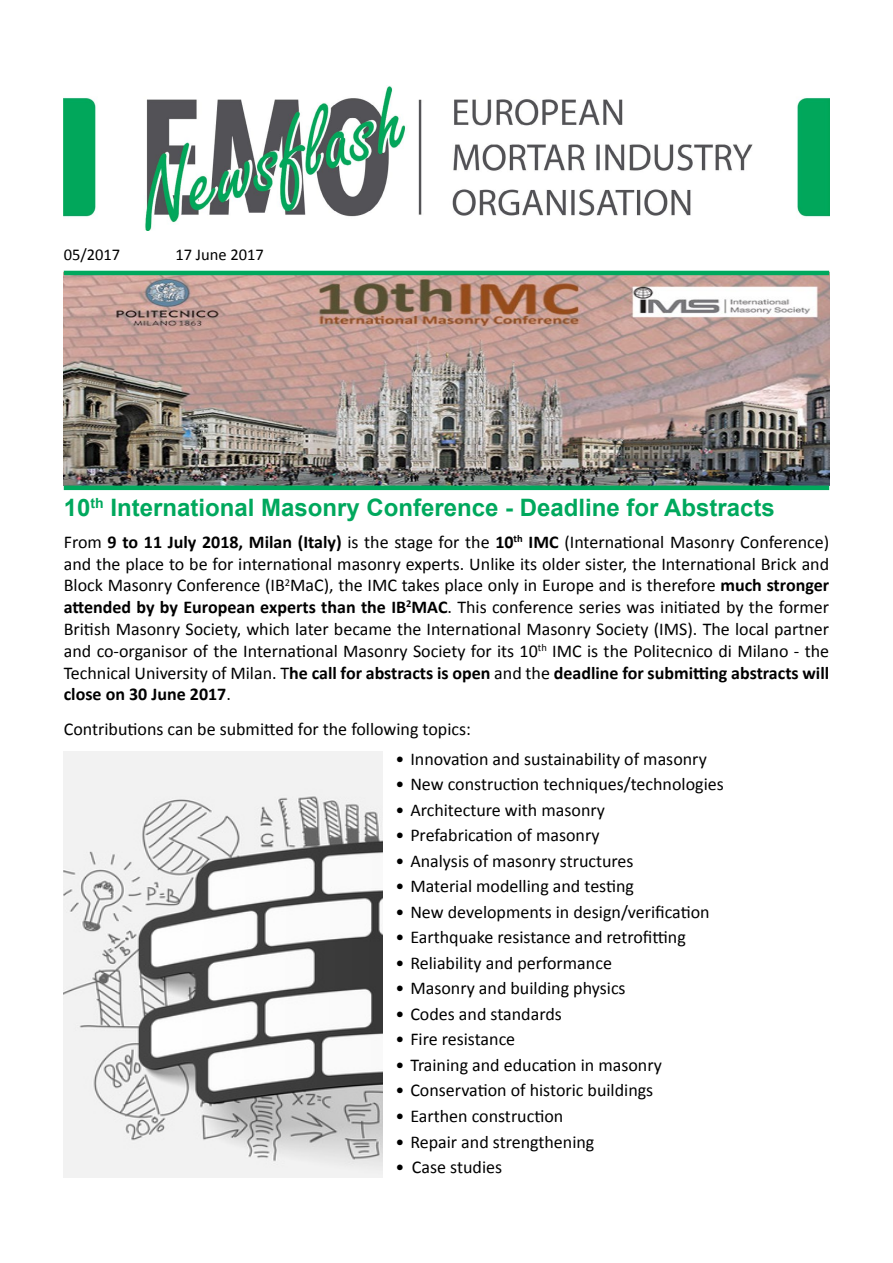
<style>
.page{position:relative;width:893px;height:1263px;background:#fff}
.page>*{position:absolute;margin:0;border:0;box-sizing:border-box;transform-origin:0 0}
.t1{font:700 24px "Arial";color:#00a85d}
.t2{font:18px/21.8px "Calibri";color:#000;text-align:justify}
.t3{font:16.5px "Calibri";color:#000}
.s1{font-weight:700}
</style>
<div class="page">
<img style="left:64px;top:86px;width:765px;height:144px">
<img style="left:64px;top:275px;width:765px;height:211px">
<img style="left:64px;top:751px;width:319px;height:427px">
<hr style="left:64px;top:271px;width:765px;height:4px;background:#00a85d">
<hr style="left:64px;top:486px;width:765px;height:4px;background:#00a85d">
<p class="t3" style="left:64px;top:244px;width:58px">05/2017</p>
<p class="t3" style="left:176px;top:244px;width:90px">17 June 2017</p>
<h1 class="t1" style="left:64px;top:492px;width:713px">10<sup>th</sup> International Masonry Conference - Deadline for Abstracts</h1>
<p class="t2" style="left:64px;top:530px;width:767px">From <span class="s1">9 to 11 July 2018, Milan (Italy)</span> is the stage for the <span class="s1">10</span><sup>th</sup> <span class="s1">IMC</span> (International Masonry Conference) and the place to be for international masonry experts. Unlike its older sister, the International Brick and Block Masonry Conference (IB<sup>2</sup>MaC), the IMC takes place only in Europe and is therefore <span class="s1">much stronger attended by by European experts than the IB</span><sup>2</sup><span class="s1">MAC</span>. This conference series was initiated by the former British Masonry Society, which later became the International Masonry Society (IMS). The local partner and co-organisor of the International Masonry Society for its 10<sup>th</sup> IMC is the Politecnico di Milano - the Technical University of Milan. T<span class="s1">he call for abstracts is open</span> and the <span class="s1">deadline for submitting abstracts will close on 30 June 2017</span>.</p>
<p class="t2" style="left:64px;top:717px;width:409px">Contributions can be submitted for the following topics:</p>
<p class="t2" style="left:395px;top:747px;width:313px">• Innovation and sustainability of masonry</p>
<p class="t2" style="left:395px;top:773px;width:330px">• New construction techniques/technologies</p>
<p class="t2" style="left:395px;top:798px;width:211px">• Architecture with masonry</p>
<p class="t2" style="left:395px;top:824px;width:206px">• Prefabrication of masonry</p>
<p class="t2" style="left:395px;top:849px;width:240px">• Analysis of masonry structures</p>
<p class="t2" style="left:395px;top:875px;width:240px">• Material modelling and testing</p>
<p class="t2" style="left:395px;top:900px;width:316px">• New developments in design/verification</p>
<p class="t2" style="left:395px;top:926px;width:292px">• Earthquake resistance and retrofitting</p>
<p class="t2" style="left:395px;top:951px;width:218px">• Reliability and performance</p>
<p class="t2" style="left:395px;top:977px;width:232px">• Masonry and building physics</p>
<p class="t2" style="left:395px;top:1002px;width:168px">• Codes and standards</p>
<p class="t2" style="left:395px;top:1028px;width:121px">• Fire resistance</p>
<p class="t2" style="left:395px;top:1053px;width:268px">• Training and education in masonry</p>
<p class="t2" style="left:395px;top:1079px;width:259px">• Conservation of historic buildings</p>
<p class="t2" style="left:395px;top:1104px;width:169px">• Earthen construction</p>
<p class="t2" style="left:395px;top:1130px;width:200px">• Repair and strengthening</p>
<p class="t2" style="left:395px;top:1155px;width:108px">• Case studies</p>
</div>
